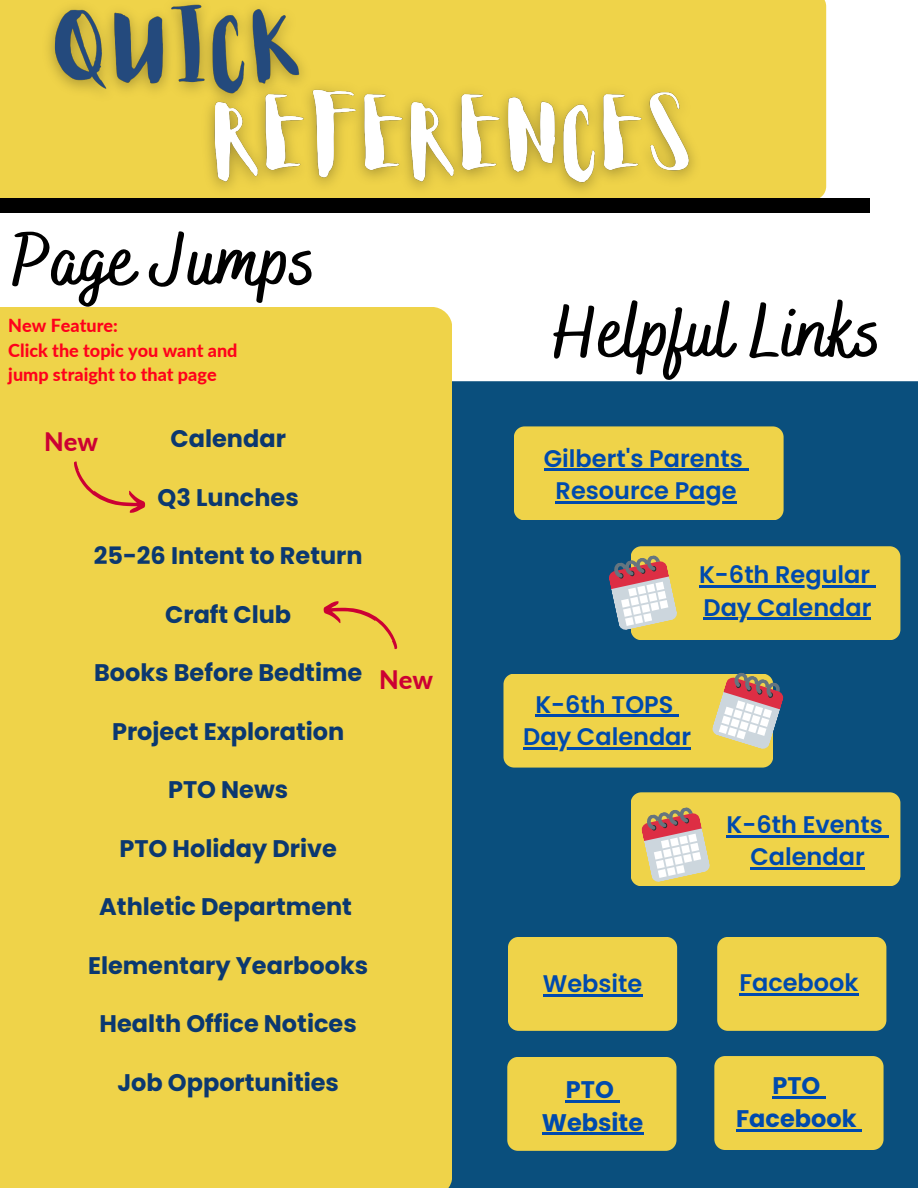
<style>
.page{position:relative;width:918px;height:1188px;background:#fff}
.page>*{position:absolute;margin:0;border:0;box-sizing:border-box;transform-origin:0 0}
.t1{font:700 75px "Bakerie Smooth";color:#000}
.t2{font:800 25.5px "Lato";color:#c03}
.t3{font:700 24px "Poppins";color:#0b3870}
.t4{font:600 24px/32.7px "Poppins";color:#004aad;text-align:center}
.t5{font:700 24px/32.7px "Poppins";color:#004aad;text-align:center}
.t6{font:800 18px "Lato";color:#ff001b}
</style>
<div class="page">
<div style="left:452px;top:381px;width:466px;height:807px;background:#0a4f7d"></div>
<div style="left:0;top:307px;width:452px;height:881px;background:#efd349"></div>
<div style="left:514px;top:426px;width:270px;height:94px;background:#efd349;border-radius:11px"></div>
<div style="left:631px;top:546px;width:269px;height:94px;background:#efd349;border-radius:11px"></div>
<div style="left:503px;top:674px;width:270px;height:94px;background:#efd349;border-radius:11px"></div>
<div style="left:631px;top:792px;width:269px;height:94px;background:#efd349;border-radius:11px"></div>
<div style="left:508px;top:937px;width:169px;height:94px;background:#efd349;border-radius:11px"></div>
<div style="left:717px;top:937px;width:169px;height:94px;background:#efd349;border-radius:11px"></div>
<div style="left:507px;top:1057px;width:169px;height:94px;background:#efd349;border-radius:11px"></div>
<div style="left:714px;top:1056px;width:170px;height:94px;background:#efd349;border-radius:11px"></div>
<hr style="left:535px;top:715px;width:138px;height:2px;background:#004aad">
<svg style="left:673px;top:715px;width:6px;height:2px"></svg>
<hr style="left:523px;top:747px;width:168px;height:3px;background:#004aad">
<hr style="left:699px;top:585px;width:171px;height:2px;background:#004aad">
<svg style="left:870px;top:585px;width:6px;height:2px"></svg>
<hr style="left:704px;top:618px;width:167px;height:2px;background:#004aad">
<svg style="left:607px;top:554px;width:70px;height:77px"></svg>
<svg style="left:711px;top:671px;width:74px;height:80px"></svg>
<svg style="left:641px;top:807px;width:69px;height:75px"></svg>
<div style="left:0;top:0;width:826px;height:198px;background:#efd349"></div>
<div style="left:0;top:198px;width:869px;height:15px;background:#000"></div>
<img style="left:35px;top:0;width:286px;height:117px">
<img style="left:194px;top:71px;width:517px;height:127px">
<hr style="left:544px;top:469px;width:86px;height:2px;background:#004aad">
<hr style="left:630px;top:469px;width:113px;height:2px;background:#004aad">
<hr style="left:556px;top:501px;width:181px;height:3px;background:#004aad">
<hr style="left:543px;top:994px;width:99px;height:2px;background:#004aad">
<hr style="left:739px;top:993px;width:120px;height:3px;background:#004aad">
<hr style="left:566px;top:1100px;width:48px;height:2px;background:#004aad">
<hr style="left:542px;top:1133px;width:101px;height:2px;background:#004aad">
<hr style="left:772px;top:1096px;width:30px;height:3px;background:#004aad">
<hr style="left:802px;top:1096px;width:18px;height:3px;background:#004aad">
<svg style="left:820px;top:1096px;width:5px;height:3px"></svg>
<hr style="left:736px;top:1129px;width:121px;height:2px;background:#004aad">
<hr style="left:727px;top:835px;width:156px;height:2px;background:#004aad">
<svg style="left:883px;top:835px;width:6px;height:2px"></svg>
<hr style="left:750px;top:868px;width:115px;height:2px;background:#004aad">
<svg style="left:64px;top:460px;width:85px;height:60px;background:#ecc147"></svg>
<svg style="left:320px;top:594px;width:86px;height:56px;background:#ebc047"></svg>
<p class="t1" style="left:12px;top:216px;width:306px">Page Jumps</p>
<h3 class="t6" style="left:8px;top:314px;width:111px">New Feature:</h3>
<h3 class="t6" style="left:8px;top:339px;width:231px">Click the topic you want and</h3>
<h3 class="t6" style="left:8px;top:364px;width:210px">jump straight to that page</h3>
<h3 class="t2" style="left:44px;top:426px;width:56px">New</h3>
<h3 class="t3" style="left:170px;top:422px;width:117px">Calendar</h3>
<h3 class="t3" style="left:158px;top:481px;width:143px">Q3 Lunches</h3>
<h3 class="t3" style="left:94px;top:539px;width:270px">25-26 Intent to Return</h3>
<h3 class="t3" style="left:165px;top:598px;width:128px">Craft Club</h3>
<h3 class="t3" style="left:94px;top:656px;width:270px">Books Before Bedtime</h3>
<h3 class="t3" style="left:112px;top:715px;width:234px">Project Exploration</h3>
<h3 class="t3" style="left:168px;top:773px;width:122px">PTO News</h3>
<h3 class="t3" style="left:119px;top:832px;width:219px">PTO Holiday Drive</h3>
<h3 class="t3" style="left:99px;top:890px;width:254px">Athletic Department</h3>
<h3 class="t3" style="left:88px;top:949px;width:282px">Elementary Yearbooks</h3>
<h3 class="t3" style="left:100px;top:1007px;width:259px">Health Office Notices</h3>
<h3 class="t3" style="left:117px;top:1066px;width:223px">Job Opportunities</h3>
<h3 class="t2" style="left:379px;top:664px;width:56px">New</h3>
<p class="t1" style="left:553px;top:288px;width:330px">Helpful Links</p>
<h3 class="t4" style="left:544px;top:442px;width:200px">Gilbert's Parents</h3>
<p class="t4" style="left:556px;top:474px;width:183px">Resource Page</p>
<h2 class="t4" style="left:699px;top:558px;width:173px">K-6th Regular</h2>
<p class="t4" style="left:704px;top:591px;width:169px">Day Calendar</p>
<p class="t4" style="left:535px;top:688px;width:140px">K-6th TOPS</p>
<h2 class="t4" style="left:523px;top:720px;width:169px">Day Calendar</h2>
<h3 class="t4" style="left:727px;top:808px;width:158px">K-6th Events<br>Calendar</h3>
<h3 class="t4" style="left:543px;top:967px;width:101px">Website</h3>
<p class="t4" style="left:739px;top:966px;width:121px">Facebook</p>
<h3 class="t5" style="left:542px;top:1073px;width:103px">PTO<br>Website</h3>
<p class="t5" style="left:736px;top:1069px;width:122px">PTO<br>Facebook</p>
</div>
